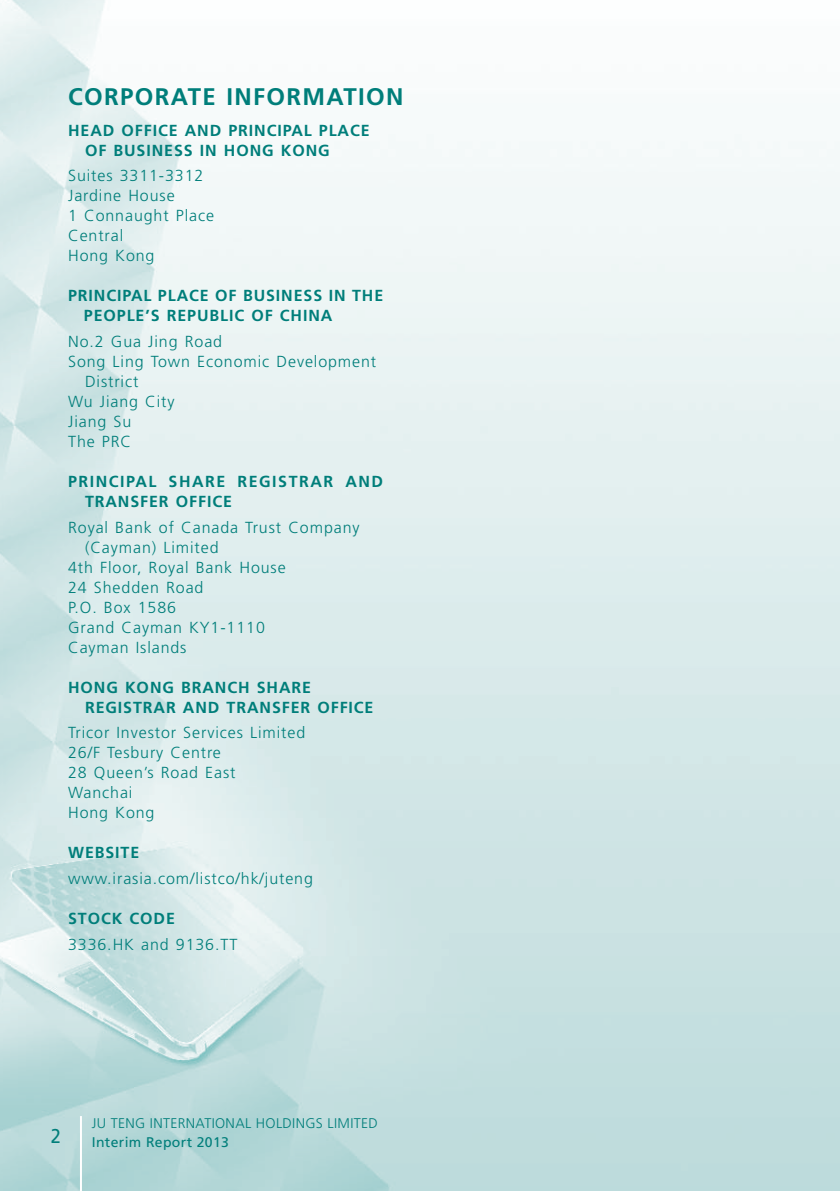
<style>
.page{position:relative;width:840px;height:1191px;background:#fff}
.page>*{position:absolute;margin:0;border:0;box-sizing:border-box;transform-origin:0 0}
.t1{font:700 24px "Frutiger LT Std";letter-spacing:.055em;color:#007e7a}
.t2{font:300 16px/20px "Frutiger LT Std";letter-spacing:.055em;color:#007e7a}
.t3{font:700 16px/20px "Frutiger LT Std";letter-spacing:.055em;color:#007e7a}
.t4{font:700 16px/20px "Frutiger LT Std";letter-spacing:.095em;color:#007e7a}
.t5{font:300 14px "Frutiger LT Std";letter-spacing:.025em;color:#007e7a}
.t6{font:14px "Frutiger LT Std";letter-spacing:.025em;color:#007e7a}
</style>
<div class="page">
<h1 class="t1" style="left:68px;top:83px;width:337px">CORPORATE INFORMATION</h1>
<p class="t3" style="left:85px;top:121px;width:286px;text-indent:-17px">HEAD OFFICE AND PRINCIPAL PLACE<br>OF BUSINESS IN HONG KONG</p>
<p class="t2" style="left:68px;top:166px;width:147px">Suites 3311-3312<br>Jardine House<br>1 Connaught Place<br>Central<br>Hong Kong</p>
<p class="t3" style="left:84px;top:286px;width:300px;text-indent:-16px">PRINCIPAL PLACE OF BUSINESS IN THE<br>PEOPLE’S REPUBLIC OF CHINA</p>
<p class="t2" style="left:68px;top:332px;width:155px">No.2 Gua Jing Road</p>
<p class="t2" style="left:68px;top:352px;width:309px">Song Ling Town Economic Development</p>
<p class="t2" style="left:85px;top:372px;width:55px">District</p>
<p class="t2" style="left:68px;top:392px;width:108px">Wu Jiang City</p>
<p class="t2" style="left:68px;top:412px;width:65px">Jiang Su</p>
<p class="t2" style="left:68px;top:432px;width:65px">The PRC</p>
<p class="t4" style="left:85px;top:471px;width:299px;text-indent:-17px">PRINCIPAL SHARE REGISTRAR AND<br>TRANSFER OFFICE</p>
<p class="t2" style="left:68px;top:517px;width:293px">Royal Bank of Canada Trust Company</p>
<p class="t2" style="left:85px;top:537px;width:135px">(Cayman) Limited</p>
<p class="t2" style="left:68px;top:557px;width:219px">4th Floor, Royal Bank House</p>
<p class="t2" style="left:68px;top:577px;width:137px">24 Shedden Road</p>
<p class="t2" style="left:68px;top:597px;width:109px">P.O. Box 1586</p>
<p class="t2" style="left:68px;top:617px;width:198px">Grand Cayman KY1-1110</p>
<p class="t2" style="left:68px;top:637px;width:120px">Cayman Islands</p>
<p class="t3" style="left:85px;top:677px;width:290px;text-indent:-17px">HONG KONG BRANCH SHARE<br>REGISTRAR AND TRANSFER OFFICE</p>
<p class="t2" style="left:68px;top:723px;width:238px">Tricor Investor Services Limited<br>26/F Tesbury Centre<br>28 Queen’s Road East<br>Wanchai<br>Hong Kong</p>
<p class="t3" style="left:68px;top:843px;width:73px">WEBSITE</p>
<p class="t2" style="left:68px;top:869px;width:246px">www.irasia.com/listco/hk/juteng</p>
<p class="t3" style="left:68px;top:908px;width:108px">STOCK CODE</p>
<p class="t2" style="left:68px;top:934px;width:171px">3336.HK and 9136.TT</p>
<p class="t5" style="left:92px;top:1115px;width:287px">JU TENG INTERNATIONAL HOLDINGS LIMITED</p>
<p class="t6" style="left:92px;top:1134px;width:139px">Interim Report 2013</p>
</div>
